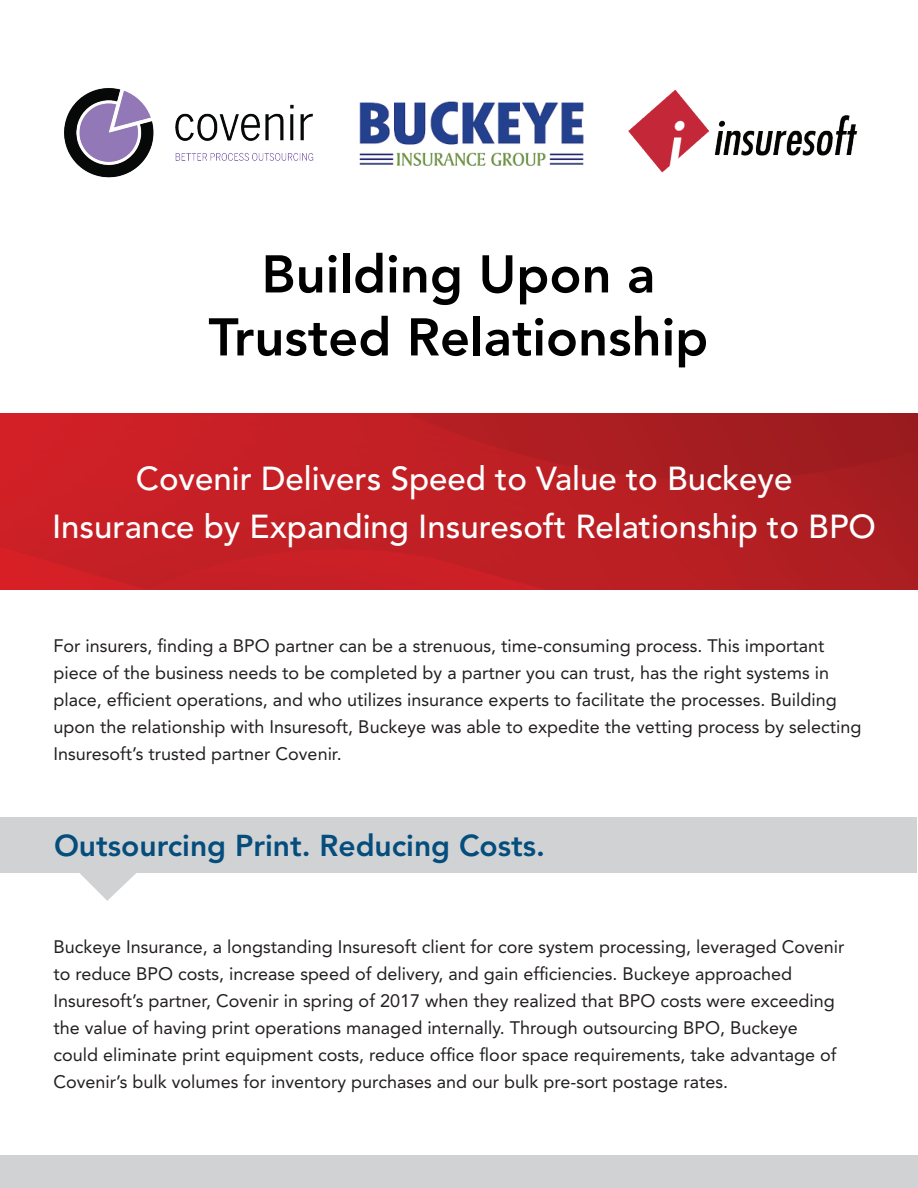
<style>
.page{position:relative;width:918px;height:1188px;background:#fff}
.page>*{position:absolute;margin:0;border:0;box-sizing:border-box;transform-origin:0 0}
.t1{font:800 52.5px/63px "Avenir";color:#000;text-align:center}
.t2{font:500 33px/48px "Avenir";color:#fff;text-align:center}
.t3{font:800 30px "Avenir";color:#044d7c}
.t4{font:18px/27px "Avenir";color:#231f20}
</style>
<div class="page">
<img style="left:0;top:414px;width:918px;height:175px">
<div style="left:1px;top:818px;width:916px;height:55px;background:#d1d2d4"></div>
<div style="left:0;top:1156px;width:918px;height:32px;background:#d1d2d4"></div>
<svg style="left:80px;top:873px;width:56px;height:28px"></svg>
<img style="left:359px;top:101px;width:225px;height:65px">
<img style="left:628px;top:89px;width:230px;height:84px">
<img style="left:64px;top:88px;width:250px;height:90px">
<h1 class="t1" style="left:209px;top:243px;width:501px">Building Upon a<br>Trusted Relationship</h1>
<h2 class="t2" style="left:52px;top:456px;width:825px">Covenir Delivers Speed to Value to Buckeye<br>Insurance by Expanding Insuresoft Relationship to BPO</h2>
<p class="t4" style="left:53px;top:633px;width:810px">For insurers, finding a BPO partner can be a strenuous, time-consuming process. This important piece of the business needs to be completed by a partner you can trust, has the right systems in place, efficient operations, and who utilizes insurance experts to facilitate the processes. Building upon the relationship with Insuresoft, Buckeye was able to expedite the vetting process by selecting Insuresoft’s trusted partner Covenir.</p>
<h3 class="t3" style="left:54px;top:828px;width:493px">Outsourcing Print. Reducing Costs.</h3>
<p class="t4" style="left:53px;top:934px;width:793px">Buckeye Insurance, a longstanding Insuresoft client for core system processing, leveraged Covenir to reduce BPO costs, increase speed of delivery, and gain efficiencies. Buckeye approached Insuresoft’s partner, Covenir in spring of 2017 when they realized that BPO costs were exceeding the value of having print operations managed internally. Through outsourcing BPO, Buckeye could eliminate print equipment costs, reduce office floor space requirements, take advantage of Covenir’s bulk volumes for inventory purchases and our bulk pre-sort postage rates.</p>
</div>
